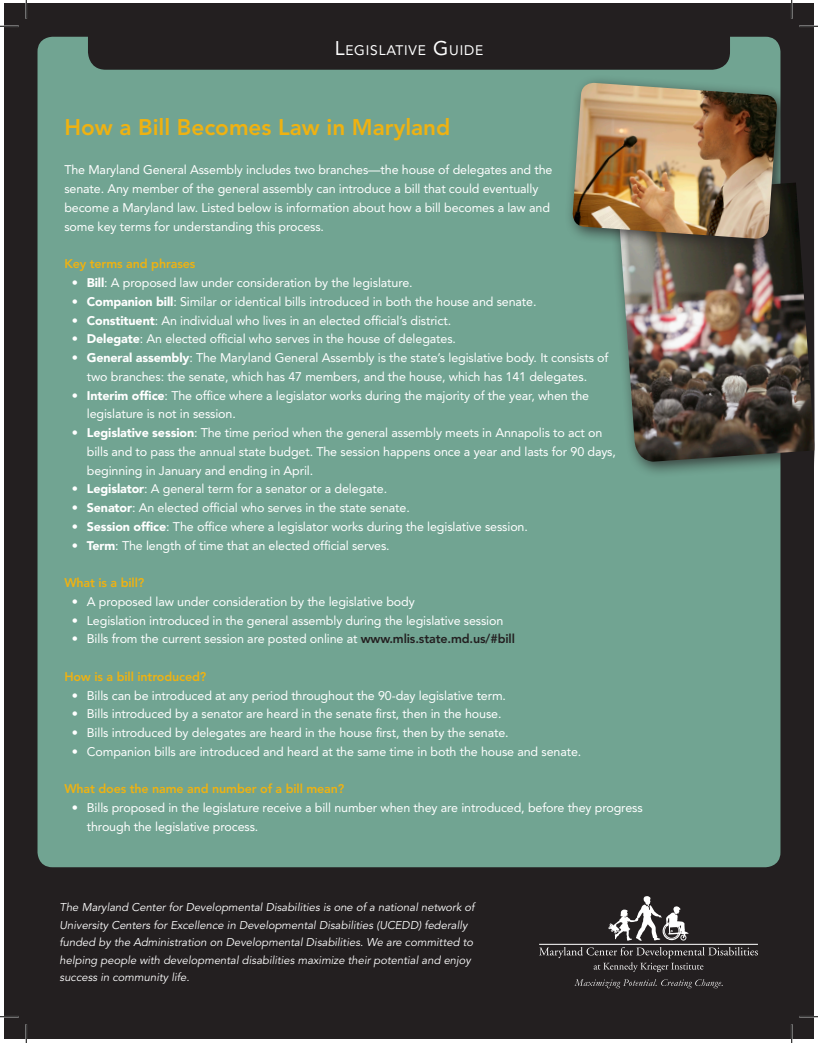
<style>
.page{position:relative;width:818px;height:1043px;background:#fff}
.page>*{position:absolute;margin:0;border:0;box-sizing:border-box;transform-origin:0 0}
.t1{font:800 22.5px "Avenir";color:#efb211}
.t2{font:13.75px "Avenir";letter-spacing:.055em;color:#fff}
.bulletted_text{font:12.5px/18.8px "Avenir";letter-spacing:-.01em;color:#fff}
.t3{font:800 12.5px "Avenir";letter-spacing:-.01em;color:#efb211}
.t4{font:italic 11.25px/17.5px "Avenir";color:#fff}
.s1{font-size:19.75px}
.s2{font-weight:900}
.s3{font-weight:800;color:#231f20}
</style>
<div class="page">
<div style="left:5px;top:4px;width:809px;height:1035px;background:#231f20"></div>
<div style="left:38px;top:37px;width:742px;height:830px;background:#71a492;border-radius:15px"></div>
<svg style="left:608px;top:896px;width:80px;height:44px"></svg>
<hr style="left:539px;top:943px;width:219px;height:1px;background:#fff">
<svg style="left:539px;top:947px;width:218px;height:25px"></svg>
<svg style="left:574px;top:979px;width:148px;height:9px"></svg>
<div style="left:88px;top:37px;width:642px;height:33px;background:#231f20"></div>
<div style="left:610px;top:174px;width:204px;height:304px;background:#231f20;opacity:.75"></div>
<img style="left:617px;top:183px;width:197px;height:278px">
<div style="left:564px;top:75px;width:229px;height:180px;background:#231f20;opacity:.75"></div>
<img style="left:572px;top:83px;width:205px;height:156px">
<svg style="left:0;top:25px;width:19px;height:2px"></svg>
<svg style="left:799px;top:25px;width:19px;height:2px"></svg>
<svg style="left:0;top:1015px;width:19px;height:2px"></svg>
<svg style="left:799px;top:1016px;width:19px;height:1px"></svg>
<svg style="left:25px;top:0;width:2px;height:19px"></svg>
<svg style="left:25px;top:1024px;width:2px;height:18px"></svg>
<svg style="left:790px;top:0;width:2px;height:19px"></svg>
<svg style="left:790px;top:1024px;width:2px;height:18px"></svg>
<p class="t2" style="left:335px;top:42px;width:150px"><span class="s1">L</span>EGISLATIVE <span class="s1">G</span> UIDE</p>
<p class="t1" style="left:64px;top:114px;width:387px">How a Bill Becomes Law in Maryland</p>
<p class="bulletted_text" style="left:64px;top:161px;width:489px">The Maryland General Assembly includes two branches—the house of delegates and the senate. Any member of the general assembly can introduce a bill that could eventually become a Maryland law. Listed below is information about how a bill becomes a law and some key terms for understanding this process.</p>
<p class="t3" style="left:64px;top:256px;width:133px">Key terms and phrases</p>
<p class="bulletted_text" style="left:72px;top:273px;width:342px">• <span class="s2">Bill</span>: A proposed law under consideration by the legislature.</p>
<p class="bulletted_text" style="left:72px;top:292px;width:466px">• <span class="s2">Companion bill</span>: Similar or identical bills introduced in both the house and senate.</p>
<p class="bulletted_text" style="left:72px;top:311px;width:381px">• <span class="s2">Constituent</span>: An individual who lives in an elected official’s district.</p>
<p class="bulletted_text" style="left:72px;top:329px;width:385px">• <span class="s2">Delegate</span>: An elected official who serves in the house of delegates.</p>
<p class="bulletted_text" style="left:72px;top:348px;width:538px;text-align:center">• <span class="s2">General assembly</span>: The Maryland General Assembly is the state’s legislative body. It consists of two branches: the senate, which has 47 members, and the house, which has 141 delegates.</p>
<p class="bulletted_text" style="left:87px;top:386px;width:503px;text-indent:-15px">• <span class="s2">Interim office</span>: The office where a legislator works during the majority of the year, when the legislature is not in session.</p>
<p class="bulletted_text" style="left:87px;top:423px;width:530px;text-indent:-15px">• <span class="s2">Legislative session</span>: The time period when the general assembly meets in Annapolis to act on bills and to pass the annual state budget. The session happens once a year and lasts for 90 days, beginning in January and ending in April.</p>
<p class="bulletted_text" style="left:72px;top:479px;width:317px">• <span class="s2">Legislator</span>: A general term for a senator or a delegate.</p>
<p class="bulletted_text" style="left:72px;top:498px;width:339px">• <span class="s2">Senator</span>: An elected official who serves in the state senate.</p>
<p class="bulletted_text" style="left:72px;top:517px;width:457px">• <span class="s2">Session office</span>: The office where a legislator works during the legislative session.</p>
<p class="bulletted_text" style="left:72px;top:536px;width:319px">• <span class="s2">Term</span>: The length of time that an elected official serves.</p>
<p class="t3" style="left:64px;top:575px;width:81px">What is a bill?</p>
<p class="bulletted_text" style="left:72px;top:592px;width:344px">• A proposed law under consideration by the legislative body</p>
<p class="bulletted_text" style="left:72px;top:611px;width:433px">• Legislation introduced in the general assembly during the legislative session</p>
<p class="bulletted_text" style="left:72px;top:629px;width:444px">• Bills from the current session are posted online at <span class="s3">www.mlis.state.md.us/#bill</span></p>
<p class="t3" style="left:64px;top:669px;width:143px">How is a bill introduced?</p>
<p class="bulletted_text" style="left:72px;top:686px;width:435px">• Bills can be introduced at any period throughout the 90-day legislative term.</p>
<p class="bulletted_text" style="left:72px;top:704px;width:431px">• Bills introduced by a senator are heard in the senate first, then in the house.</p>
<p class="bulletted_text" style="left:72px;top:723px;width:438px">• Bills introduced by delegates are heard in the house first, then by the senate.</p>
<p class="bulletted_text" style="left:72px;top:742px;width:511px">• Companion bills are introduced and heard at the same time in both the house and senate.</p>
<p class="t3" style="left:64px;top:781px;width:281px">What does the name and number of a bill mean?</p>
<p class="bulletted_text" style="left:87px;top:798px;width:557px;text-indent:-15px">• Bills proposed in the legislature receive a bill number when they are introduced, before they progress through the legislative process.</p>
<p class="t4" style="left:60px;top:898px;width:416px">The Maryland Center for Developmental Disabilities is one of a national network of University Centers for Excellence in Developmental Disabilities (UCEDD) federally funded by the Administration on Developmental Disabilities. We are committed to helping people with developmental disabilities maximize their potential and enjoy success in community life.</p>
</div>
